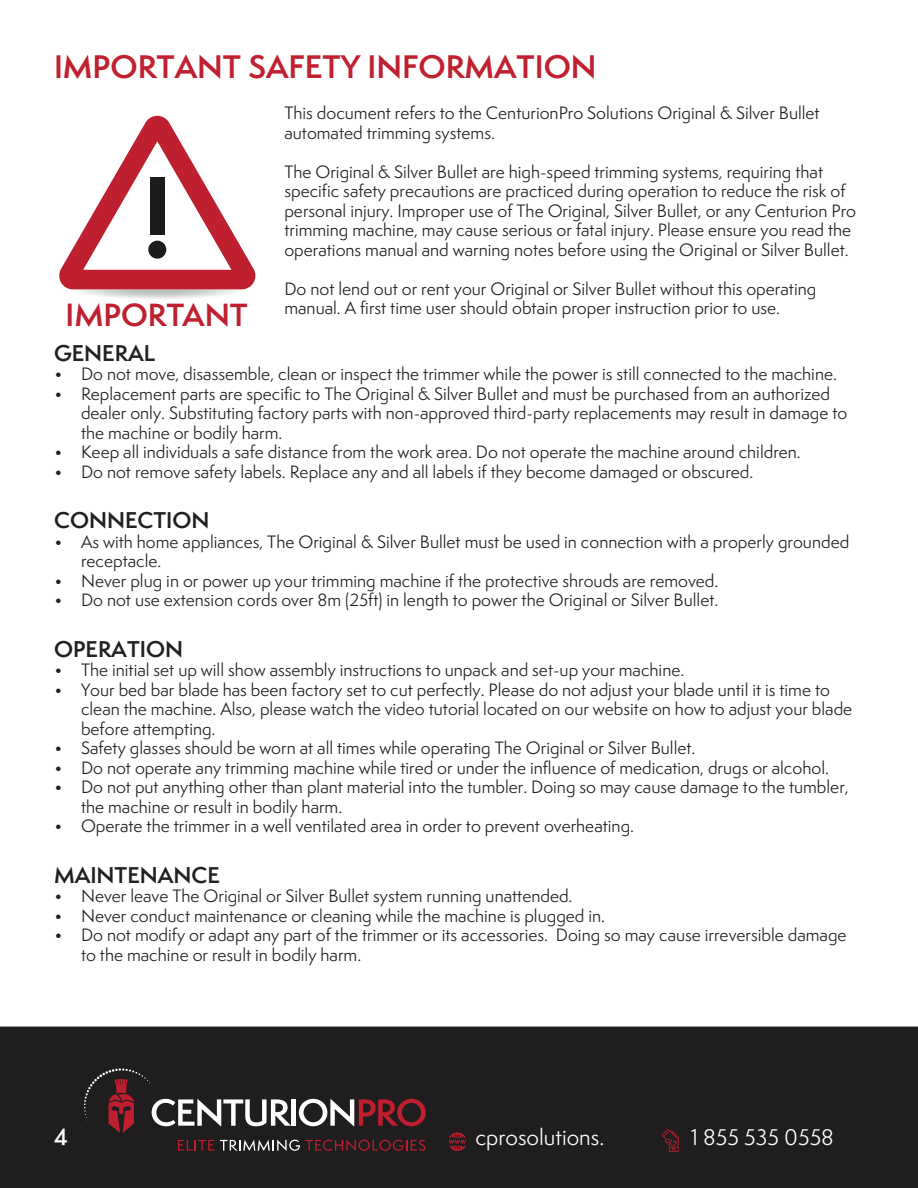
<style>
.page{position:relative;width:918px;height:1188px;background:#fff}
.page>*{position:absolute;margin:0;border:0;box-sizing:border-box;transform-origin:0 0}
.t1{font:600 30px "Semplicita Pro";color:#c0202f}
.t2{font:600 29.55px "Semplicita Pro";color:#be2030}
.t3{font:600 21px "Semplicita Pro";color:#231f20}
.t4{font:21px "Semplicita Pro";color:#fff}
.t5{font:600 21px "Semplicita Pro";color:#fff}
.t6{font:16.5px/19.5px "Semplicita Pro";color:#231f20}
.s1{font-size:18px}
</style>
<div class="page">
<div style="left:0;top:1027px;width:918px;height:161px;background:#201d1e"></div>
<svg style="left:84px;top:1068px;width:207px;height:65px;background:#423738"></svg>
<div style="left:291px;top:1099px;width:5px;height:27px;background:#fff"></div>
<svg style="left:299px;top:1099px;width:127px;height:28px;background:#6d4549"></svg>
<svg style="left:178px;top:1140px;width:36px;height:11px"></svg>
<svg style="left:220px;top:1140px;width:205px;height:11px;background:#55383b"></svg>
<svg style="left:449px;top:1132px;width:17px;height:19px"></svg>
<svg style="left:662px;top:1129px;width:17px;height:23px"></svg>
<svg style="left:59px;top:116px;width:197px;height:183px"></svg>
<div style="left:150px;top:178px;width:15px;height:57px;background:#1b1b19"></div>
<div style="left:148px;top:241px;width:18px;height:18px;background:#1b1b19;border-radius:50%"></div>
<h1 class="t1" style="left:54px;top:45px;width:544px">IMPORTANT SAFETY INFORMATION</h1>
<p class="t6" style="left:284px;top:103px;width:537px">This document refers to the CenturionPro Solutions Original &amp; Silver Bullet automated trimming systems.</p>
<p class="t6" style="left:284px;top:161px;width:573px">The Original &amp; Silver Bullet are high-speed trimming systems, requiring that specific safety precautions are practiced during operation to reduce the risk of personal injury. Improper use of The Original, Silver Bullet, or any Centurion Pro trimming machine, may cause serious or fatal injury. Please ensure you read the operations manual and warning notes before using the Original or Silver Bullet.</p>
<p class="t6" style="left:284px;top:278px;width:533px">Do not lend out or rent your Original or Silver Bullet without this operating manual. A first time user should obtain proper instruction prior to use.</p>
<p class="t3" style="left:54px;top:338px;width:103px">GENERAL</p>
<p class="t6" style="left:54px;top:364px;width:784px"><span class="s1">•</span> Do not move, disassemble, clean or inspect the trimmer while the power is still connected to the machine.</p>
<p class="t6" style="left:81px;top:384px;width:768px;text-indent:-27px"><span class="s1">•</span> Replacement parts are specific to The Original &amp; Silver Bullet and must be purchased from an authorized dealer only. Substituting factory parts with non-approved third-party replacements may result in damage to the machine or bodily harm.</p>
<p class="t6" style="left:54px;top:442px;width:748px"><span class="s1">•</span> Keep all individuals a safe distance from the work area. Do not operate the machine around children.</p>
<p class="t6" style="left:54px;top:462px;width:701px"><span class="s1">•</span> Do not remove safety labels. Replace any and all labels if they become damaged or obscured.</p>
<p class="t3" style="left:54px;top:505px;width:157px">CONNECTION</p>
<p class="t6" style="left:81px;top:532px;width:770px;text-indent:-27px"><span class="s1">•</span> As with home appliances, The Original &amp; Silver Bullet must be used in connection with a properly grounded receptacle.</p>
<p class="t6" style="left:54px;top:571px;width:666px"><span class="s1">•</span> Never plug in or power up your trimming machine if the protective shrouds are removed.</p>
<p class="t6" style="left:54px;top:590px;width:666px"><span class="s1">•</span> Do not use extension cords over 8m (25ft) in length to power the Original or Silver Bullet.</p>
<p class="t3" style="left:54px;top:633px;width:131px">OPERATION</p>
<p class="t6" style="left:54px;top:660px;width:632px"><span class="s1">•</span> The initial set up will show assembly instructions to unpack and set-up your machine.</p>
<p class="t6" style="left:81px;top:680px;width:773px;text-indent:-27px"><span class="s1">•</span> Your bed bar blade has been factory set to cut perfectly. Please do not adjust your blade until it is time to clean the machine. Also, please watch the video tutorial located on our website on how to adjust your blade before attempting.</p>
<p class="t6" style="left:54px;top:738px;width:643px"><span class="s1">•</span> Safety glasses should be worn at all times while operating The Original or Silver Bullet.</p>
<p class="t6" style="left:54px;top:758px;width:777px"><span class="s1">•</span> Do not operate any trimming machine while tired or under the influence of medication, drugs or alcohol.</p>
<p class="t6" style="left:81px;top:777px;width:769px;text-indent:-27px"><span class="s1">•</span> Do not put anything other than plant material into the tumbler. Doing so may cause damage to the tumbler, the machine or result in bodily harm.</p>
<p class="t6" style="left:54px;top:816px;width:582px"><span class="s1">•</span> Operate the trimmer in a well ventilated area in order to prevent overheating.</p>
<p class="t3" style="left:54px;top:859px;width:168px">MAINTENANCE</p>
<p class="t6" style="left:54px;top:886px;width:520px"><span class="s1">•</span> Never leave The Original or Silver Bullet system running unattended.</p>
<p class="t6" style="left:54px;top:905px;width:553px"><span class="s1">•</span> Never conduct maintenance or cleaning while the machine is plugged in.</p>
<p class="t6" style="left:81px;top:925px;width:767px;text-indent:-27px"><span class="s1">•</span> Do not modify or adapt any part of the trimmer or its accessories. Doing so may cause irreversible damage to the machine or result in bodily harm.</p>
<h2 class="t2" style="left:66px;top:294px;width:184px">IMPORTANT</h2>
<p class="t5" style="left:54px;top:1122px;width:15px">4</p>
<p class="t4" style="left:475px;top:1122px;width:130px">cprosolutions.</p>
<p class="t4" style="left:691px;top:1122px;width:145px">1 855 535 0558</p>
</div>
